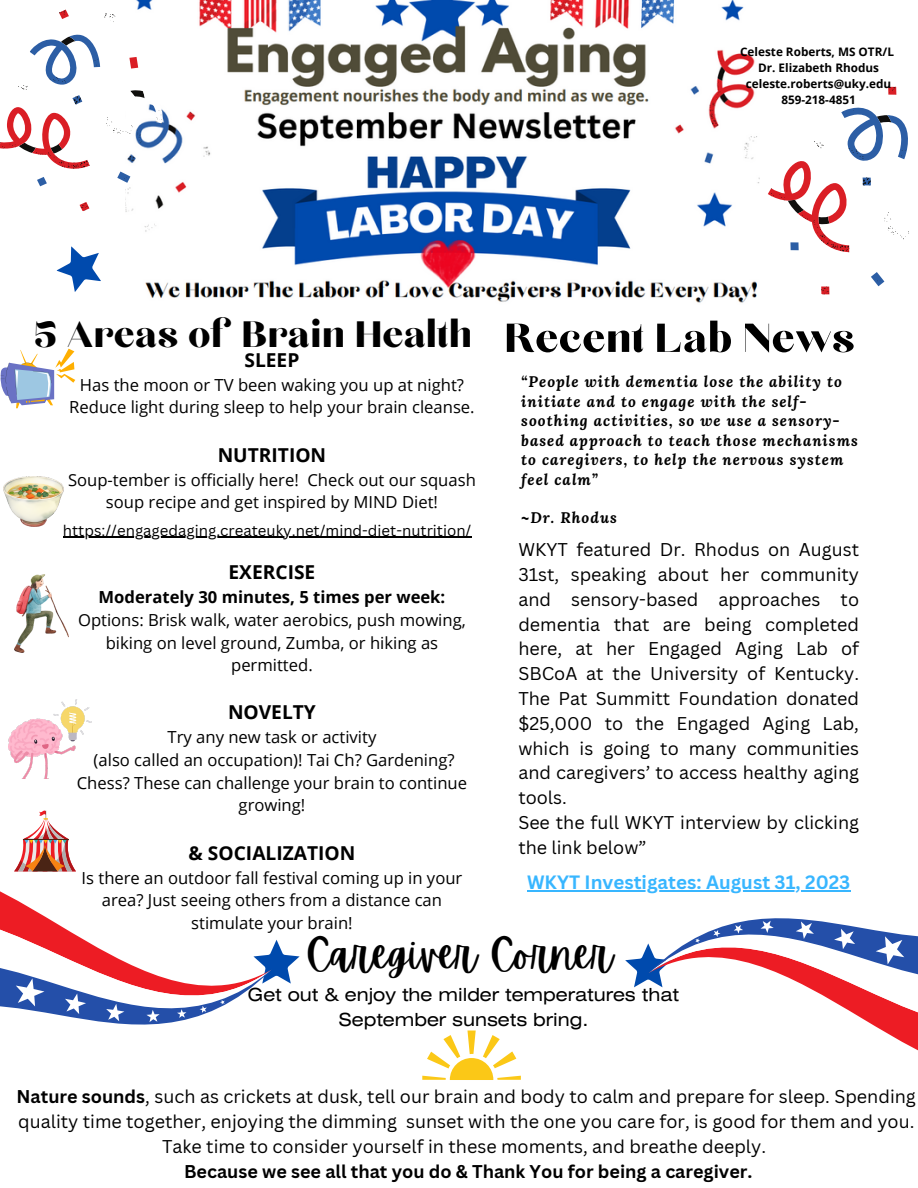
<style>
.page{position:relative;width:918px;height:1188px;background:#fff}
.page>*{position:absolute;margin:0;border:0;box-sizing:border-box;transform-origin:0 0}
.t1{font:50.4px "Chloe";color:#000}
.t2{font:45.9px "Chloe";color:#000}
.t3{font:42.9px "Apricots";color:#000}
.t4{font:700 19.2px "Open Sans";color:#000}
.t5{font:700 18.75px "Canva Sans";color:#38b6ff}
.t6{font:18px/24.8px "Canva Sans";color:#000;text-align:justify}
.t7{font:18px "Helios Ext";color:#000}
.t8{font:700 18px "Canva Sans";color:#000}
.t9{font:16.65px/22.6px "Open Sans";color:#000;text-align:center}
.t10{font:700 16.65px "Open Sans";color:#000}
.t11{font:italic 700 15.15px/19.5px "Lora";letter-spacing:.065em;color:#000}
.t12{font:15px "Canva Sans";color:#000}
.t13{font:700 11.7px "Open Sans";color:#000}
.s1{font-weight:700}
</style>
<div class="page">
<img style="left:144px;top:0;width:611px;height:303px">
<hr style="left:527px;top:891px;width:323px;height:1px;background:#38b6ff">
<svg style="left:0;top:349px;width:75px;height:59px"></svg>
<img style="left:4px;top:477px;width:59px;height:49px">
<img style="left:14px;top:575px;width:54px;height:77px">
<img style="left:9px;top:700px;width:83px;height:78px">
<svg style="left:0;top:0;width:196px;height:224px"></svg>
<svg style="left:742px;top:65px;width:167px;height:238px"></svg>
<svg style="left:56px;top:246px;width:45px;height:46px"></svg>
<svg style="left:625px;top:890px;width:293px;height:161px"></svg>
<svg style="left:0;top:810px;width:300px;height:215px"></svg>
<svg style="left:422px;top:1031px;width:99px;height:49px"></svg>
<hr style="left:63px;top:537px;width:408px;height:1px;background:#000">
<p class="t13" style="left:740px;top:43px;width:155px">Celeste Roberts, MS OTR/L</p>
<p class="t13" style="left:758px;top:59px;width:122px">Dr. Elizabeth Rhodus</p>
<p class="t13" style="left:746px;top:76px;width:147px">celeste.roberts@uky.edu</p>
<p class="t13" style="left:781px;top:92px;width:76px">859-218-4851</p>
<p class="t2" style="left:33px;top:312px;width:441px">5 Areas of Brain Health</p>
<p class="t1" style="left:504px;top:314px;width:352px">Recent Lab News</p>
<p class="t4" style="left:245px;top:346px;width:56px">SLEEP</p>
<p class="t9" style="left:69px;top:373px;width:407px">Has the moon or TV been waking you up at night?<br>Reduce light during sleep to help your brain cleanse.</p>
<p class="t4" style="left:218px;top:441px;width:110px">NUTRITION</p>
<p class="t9" style="left:68px;top:468px;width:409px">Soup-tember is officially here! Check out our squash soup recipe and get inspired by MIND Diet!</p>
<p class="t11" style="left:521px;top:372px;width:338px">“People with dementia lose the ability to initiate and to engage with the self&shy;soothing activities, so we use a sensory&shy;based approach to teach those mechanisms to caregivers, to help the nervous system feel calm”</p>
<p class="t11" style="left:521px;top:508px;width:97px">~Dr. Rhodus</p>
<p class="t12" style="left:63px;top:520px;width:410px">https://engagedaging.createuky.net/mind-diet-nutrition/</p>
<p class="t4" style="left:229px;top:559px;width:88px">EXERCISE</p>
<p class="t10" style="left:99px;top:585px;width:348px">Moderately 30 minutes, 5 times per week:</p>
<p class="t9" style="left:78px;top:608px;width:389px">Options: Brisk walk, water aerobics, push mowing, biking on level ground, Zumba, or hiking as permitted.</p>
<p class="t4" style="left:228px;top:699px;width:89px">NOVELTY</p>
<p class="t9" style="left:168px;top:726px;width:210px">Try any new task or activity</p>
<p class="t9" style="left:77px;top:748px;width:392px">(also called an occupation)! Tai Ch? Gardening?<br>Chess? These can challenge your brain to continue growing!</p>
<p class="t4" style="left:189px;top:839px;width:168px">&amp; SOCIALIZATION</p>
<p class="t9" style="left:82px;top:866px;width:382px">Is there an outdoor fall festival coming up in your area? Just seeing others from a distance can stimulate your brain!</p>
<p class="t6" style="left:518px;top:537px;width:342px">WKYT featured Dr. Rhodus on August 31st, speaking about her community and sensory-based approaches to dementia that are being completed here, at her Engaged Aging Lab of SBCoA at the University of Kentucky.<br>The Pat Summitt Foundation donated $25,000 to the Engaged Aging Lab, which is going to many communities and caregivers’ to access healthy aging tools.</p>
<p class="t6" style="left:518px;top:810px;width:342px">See the full WKYT interview by clicking the link below”</p>
<p class="t5" style="left:527px;top:869px;width:325px">WKYT Investigates: August 31, 2023</p>
<p class="t3" style="left:306px;top:929px;width:308px">Caregiver Corner</p>
<p class="t7" style="left:248px;top:988px;width:433px">Get out &amp; enjoy the milder temperatures that</p>
<p class="t7" style="left:338px;top:1013px;width:252px">September sunsets bring.</p>
<p class="t6" style="left:17px;top:1084px;width:901px;text-align:center"><span class="s1">Nature sounds</span>, such as crickets at dusk, tell our brain and body to calm and prepare for sleep. Spending quality time together, enjoying the dimming sunset with the one you care for, is good for them and you.<br>Take time to consider yourself in these moments, and breathe deeply.</p>
<p class="t8" style="left:184px;top:1159px;width:570px">Because we see all that you do &amp; Thank You for being a caregiver.</p>
</div>
